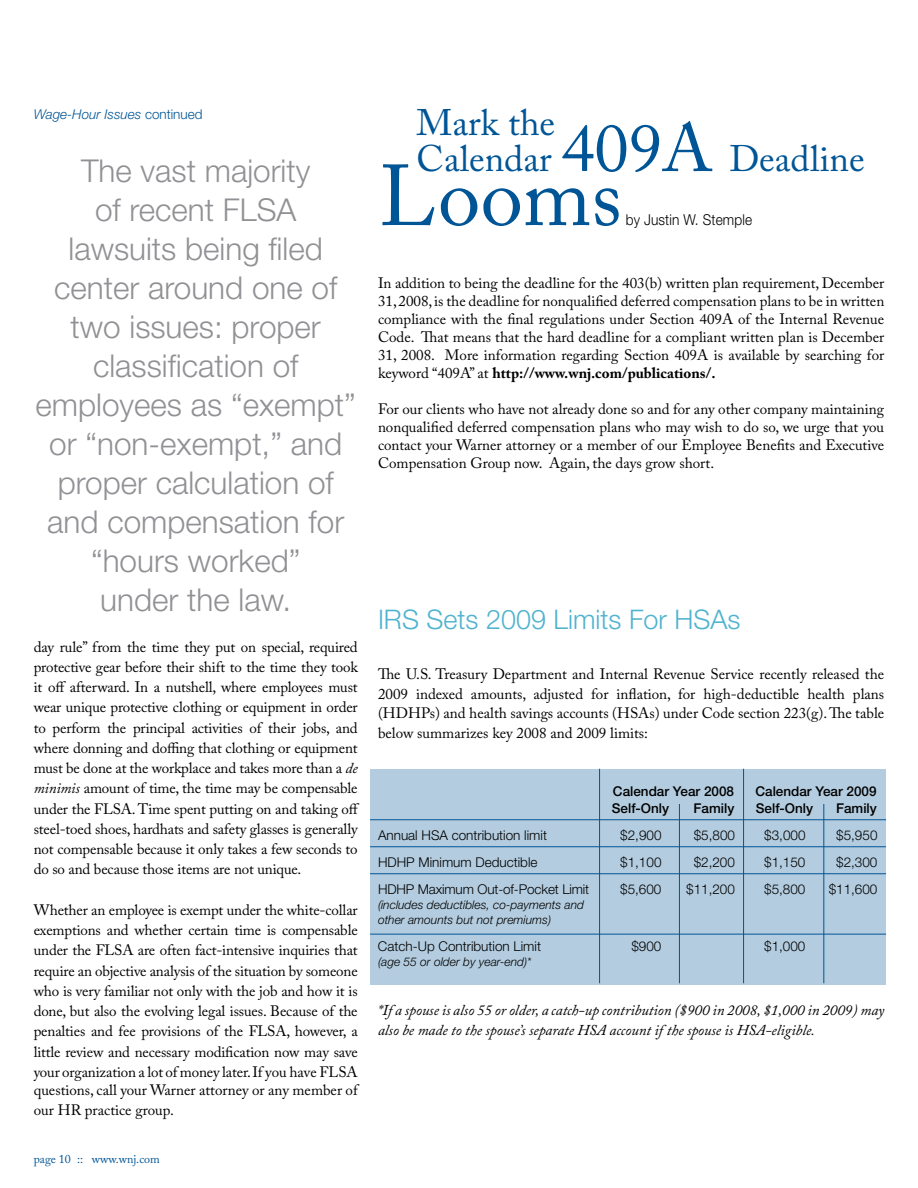
<style>
.page{position:relative;width:918px;height:1188px;background:#fff}
.page>*{position:absolute;margin:0;border:0;box-sizing:border-box;transform-origin:0 0}
.t1{font:85.5px "Adobe Caslon Pro";color:#005596}
.t2{font:36.75px/36px "Adobe Caslon Pro";color:#005596}
.t3{font:300 31.5px/39px "Helvetica Neue";color:#919195;text-align:center}
.t4{font:300 27px "Helvetica Neue";color:#50b3cf}
.t5{font:15px/20.2px "Adobe Caslon Pro";letter-spacing:-.01em;color:#000;text-align:justify}
.t6{font:italic 15px/19.5px "Adobe Caslon Pro";color:#000}
.t7{font:300 15px "Helvetica Neue";letter-spacing:.01em;color:#000;scale:.91 1}
.t8{font:300 13.5px "Helvetica Neue";color:#000}
.t9{font:500 13.5px "Helvetica Neue";color:#000}
.t10{font:italic 300 13.5px "Helvetica Neue";color:#005596}
.t11{font:italic 300 12px/15px "Helvetica Neue";color:#000}
.t12{font:12px "Adobe Caslon Pro";color:#005596}
.s1{font-style:normal}
.s2{font-style:italic}
.s3{font-size:67.5px}
.s4{font-weight:700}
</style>
<div class="page">
<div style="left:370px;top:769px;width:516px;height:216px;background:#b3ccdf"></div>
<hr style="left:370px;top:819px;width:516px;height:1px;background:#005596">
<hr style="left:370px;top:846px;width:516px;height:1px;background:#005596">
<hr style="left:370px;top:873px;width:516px;height:1px;background:#005596">
<hr style="left:370px;top:934px;width:516px;height:1px;background:#005596">
<hr style="left:679px;top:804px;width:1px;height:179px;background:#005596">
<hr style="left:743px;top:769px;width:1px;height:214px;background:#005596">
<hr style="left:599px;top:769px;width:1px;height:214px;background:#005596">
<hr style="left:823px;top:804px;width:1px;height:179px;background:#005596">
<p class="t10" style="left:34px;top:106px;width:170px">Wage-Hour Issues <span class="s1">continued</span></p>
<h3 class="t3" style="left:36px;top:151px;width:322px">The vast majority<br>of recent FLSA<br>lawsuits being filed center around one of two issues: proper classification of employees as “exempt” or “non-exempt,” and proper calculation of and compensation for “hours worked”<br>under the law.</h3>
<p class="t5" style="left:34px;top:636px;width:327px;text-align:left">day rule” from the time they put on special, required protective gear before their shift to the time they took it off afterward. In a nutshell, where employees must wear unique protective clothing or equipment in order to perform the principal activities of their jobs, and where donning and doffing that clothing or equipment must be done at the workplace and takes more than a <span class="s2">de minimis</span> amount of time, the time may be compensable under the FLSA. Time spent putting on and taking off steel-toed shoes, hardhats and safety glasses is generally not compensable because it only takes a few seconds to do so and because those items are not unique.</p>
<p class="t5" style="left:34px;top:899px;width:326px">Whether an employee is exempt under the white-collar exemptions and whether certain time is compensable under the FLSA are often fact-intensive inquiries that require an objective analysis of the situation by someone who is very familiar not only with the job and how it is done, but also the evolving legal issues. Because of the penalties and fee provisions of the FLSA, however, a little review and necessary modification now may save your organization a lot of money later. If you have FLSA</p>
<p class="t5" style="left:34px;top:1079px;width:325px">questions, call your Warner attorney or any member of our HR practice group.</p>
<p class="t12" style="left:34px;top:1152px;width:128px">page 10 :: www.wnj.com</p>
<h2 class="t2" style="left:417px;top:104px;width:450px">Mark the<br>Calendar <span class="s3">409A</span> Deadline</h2>
<h1 class="t1" style="left:379px;top:145px;width:244px">Looms</h1>
<p class="t7" style="left:626px;top:210px;width:140px">by Justin W. Stemple</p>
<p class="t5" style="left:378px;top:274px;width:508px;line-height:18px">In addition to being the deadline for the 403(b) written plan requirement, December 31, 2008, is the deadline for nonqualified deferred compensation plans to be in written compliance with the final regulations under Section 409A of the Internal Revenue Code. That means that the hard deadline for a compliant written plan is December 31, 2008. More information regarding Section 409A is available by searching for keyword “409A” at <span class="s4">http://www.wnj.com/publications/.</span></p>
<p class="t5" style="left:378px;top:400px;width:508px;line-height:18px">For our clients who have not already done so and for any other company maintaining nonqualified deferred compensation plans who may wish to do so, we urge that you contact your Warner attorney or a member of our Employee Benefits and Executive Compensation Group now. Again, the days grow short.</p>
<h3 class="t4" style="left:378px;top:603px;width:364px">IRS Sets 2009 Limits For HSAs</h3>
<p class="t5" style="left:378px;top:664px;width:508px;line-height:19.5px">The U.S. Treasury Department and Internal Revenue Service recently released the 2009 indexed amounts, adjusted for inflation, for high-deductible health plans (HDHPs) and health savings accounts (HSAs) under Code section 223(g). The table below summarizes key 2008 and 2009 limits:</p>
<p class="t9" style="left:613px;top:783px;width:123px">Calendar Year 2008</p>
<p class="t9" style="left:755px;top:783px;width:123px">Calendar Year 2009</p>
<p class="t9" style="left:612px;top:800px;width:59px">Self-Only</p>
<p class="t9" style="left:694px;top:800px;width:42px">Family</p>
<p class="t9" style="left:756px;top:800px;width:59px">Self-Only</p>
<p class="t9" style="left:836px;top:800px;width:42px">Family</p>
<p class="t8" style="left:378px;top:827px;width:171px">Annual HSA contribution limit</p>
<p class="t8" style="left:620px;top:827px;width:43px">$2,900</p>
<p class="t8" style="left:694px;top:827px;width:43px">$5,800</p>
<p class="t8" style="left:764px;top:827px;width:43px">$3,000</p>
<p class="t8" style="left:836px;top:827px;width:43px">$5,950</p>
<p class="t8" style="left:378px;top:854px;width:161px">HDHP Minimum Deductible</p>
<p class="t8" style="left:620px;top:854px;width:43px">$1,100</p>
<p class="t8" style="left:694px;top:854px;width:43px">$2,200</p>
<p class="t8" style="left:764px;top:854px;width:43px">$1,150</p>
<p class="t8" style="left:836px;top:854px;width:43px">$2,300</p>
<p class="t8" style="left:378px;top:881px;width:213px">HDHP Maximum Out-of-Pocket Limit</p>
<p class="t8" style="left:620px;top:881px;width:43px">$5,600</p>
<p class="t8" style="left:686px;top:881px;width:50px">$11,200</p>
<p class="t8" style="left:764px;top:881px;width:43px">$5,800</p>
<p class="t8" style="left:829px;top:881px;width:50px">$11,600</p>
<p class="t11" style="left:378px;top:897px;width:208px">(includes deductibles, co-payments and other amounts but not premiums)</p>
<p class="t8" style="left:378px;top:938px;width:164px">Catch-Up Contribution Limit</p>
<p class="t8" style="left:631px;top:938px;width:32px">$900</p>
<p class="t8" style="left:764px;top:938px;width:43px">$1,000</p>
<p class="t11" style="left:378px;top:954px;width:155px">(age 55 or older by year-end)*</p>
<p class="t6" style="left:378px;top:1000px;width:508px">*If a spouse is also 55 or older, a catch-up contribution ($900 in 2008, $1,000 in 2009) may also be made to the spouse’s separate HSA account if the spouse is HSA-eligible.</p>
</div>
